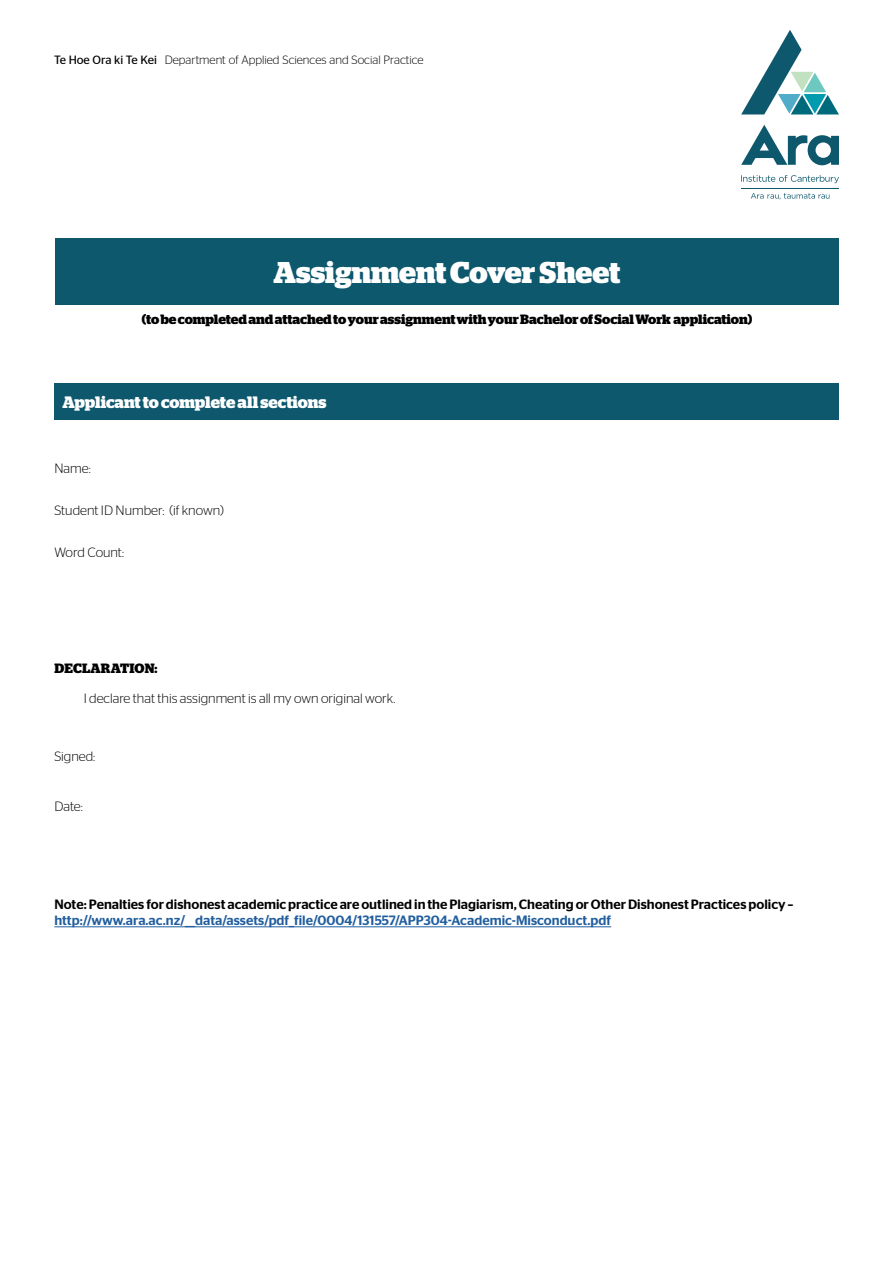
<style>
.page{position:relative;width:893px;height:1263px;background:#fff}
.page>*{position:absolute;margin:0;border:0;box-sizing:border-box;transform-origin:0 0}
.t1{font:700 30px "Stag";letter-spacing:-.005em;color:#fff}
.t2{font:700 16.5px "Stag";letter-spacing:-.005em;color:#fff}
.t3{font:500 13.5px "Stag Sans";color:#000}
.t4{font:300 13.5px "Stag Sans";color:#000}
.t5{font:500 13.5px "Stag Sans";color:#215e9e}
.t6{font:700 13.5px "Stag";letter-spacing:-.005em;color:#000}
.t7{font:700 13.5px "Stag";letter-spacing:.015em;color:#000}
.t8{font:300 12px "Stag Sans";color:#000}
.s1{font-weight:400}
</style>
<div class="page">
<hr style="left:54px;top:926px;width:557px;height:1px;background:#215e9e">
<div style="left:55px;top:238px;width:784px;height:67px;background:#0e586e"></div>
<div style="left:54px;top:384px;width:785px;height:36px;background:#0e586e"></div>
<svg style="left:741px;top:30px;width:98px;height:84px"></svg>
<svg style="left:741px;top:175px;width:98px;height:8px"></svg>
<svg style="left:751px;top:193px;width:78px;height:7px"></svg>
<svg style="left:741px;top:125px;width:98px;height:40px"></svg>
<hr style="left:741px;top:188px;width:98px;height:1px;background:#0e586e">
<p class="t8" style="left:54px;top:53px;width:371px"><span class="s1">Te Hoe Ora ki Te Kei</span> Department of Applied Sciences and Social Practice</p>
<h1 class="t1" style="left:274px;top:255px;width:348px">Assignment Cover Sheet</h1>
<p class="t6" style="left:142px;top:312px;width:612px">(to be completed and attached to your assignment with your Bachelor of Social Work application)</p>
<p class="t2" style="left:63px;top:393px;width:266px">Applicant to complete all sections</p>
<p class="t4" style="left:54px;top:461px;width:38px">Name:</p>
<p class="t4" style="left:54px;top:503px;width:171px">Student ID Number: (if known)</p>
<p class="t4" style="left:54px;top:545px;width:71px">Word Count:</p>
<p class="t7" style="left:54px;top:661px;width:104px">DECLARATION:</p>
<p class="t4" style="left:84px;top:690px;width:313px">I declare that this assignment is all my own original work.</p>
<p class="t4" style="left:54px;top:749px;width:42px">Signed:</p>
<p class="t4" style="left:54px;top:798px;width:30px">Date:</p>
<p class="t3" style="left:54px;top:897px;width:741px">Note: Penalties for dishonest academic practice are outlined in the Plagiarism, Cheating or Other Dishonest Practices policy –</p>
<p class="t5" style="left:54px;top:913px;width:558px">http://www.ara.ac.nz/__data/assets/pdf_file/0004/131557/APP304-Academic-Misconduct.pdf</p>
</div>
